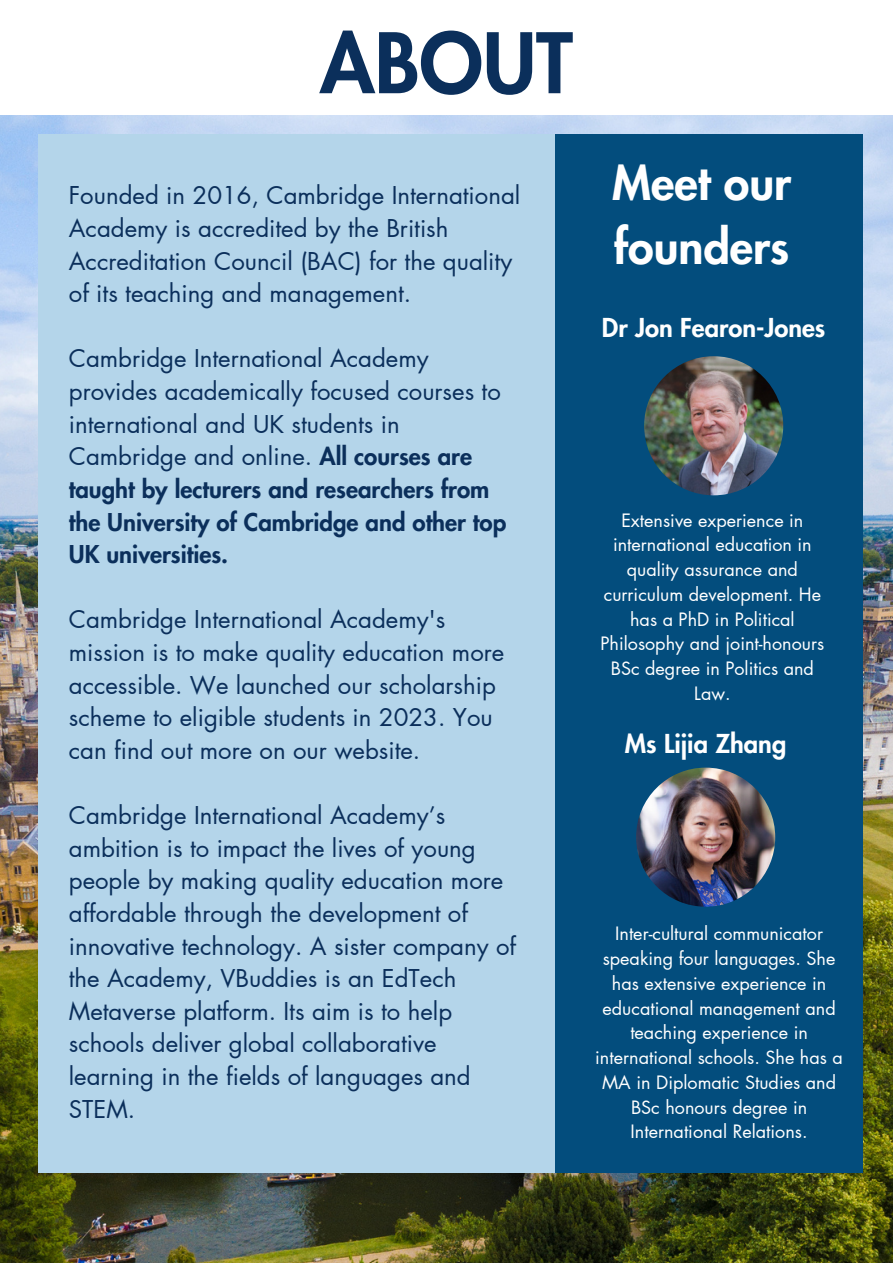
<style>
.page{position:relative;width:893px;height:1264px;background:#fff}
.page>*{position:absolute;margin:0;border:0;box-sizing:border-box;transform-origin:0 0}
.t1{font:800 81px "Futura LT Pro";color:#0b2f5b}
.t2{font:800 46.5px/64.1px "Futura LT Pro";color:#fff}
.t3{font:800 25.5px "Futura LT Pro";color:#fff}
.t4{font:24px/32.5px "Futura LT Pro";color:#0b2f5b}
.t5{font:18px/24.8px "Futura LT Pro";color:#fff;text-align:center}
.s1{font-weight:800}
</style>
<div class="page">
<img style="left:0;top:115px;width:892px;height:1147px">
<div style="left:548px;top:134px;width:314px;height:1039px;background:#034d7d"></div>
<img style="left:644px;top:356px;width:139px;height:139px;border-radius:50%">
<div style="left:38px;top:134px;width:516px;height:1039px;background:#b4d5ea"></div>
<img style="left:636px;top:767px;width:139px;height:139px;border-radius:50%">
<p class="t1" style="left:320px;top:26px;width:254px">ABOUT</p>
<p class="t4" style="left:69px;top:180px;width:453px">Founded in 2016, Cambridge International Academy is accredited by the British Accreditation Council (BAC) for the quality of its teaching and management.</p>
<p class="t4" style="left:69px;top:343px;width:439px">Cambridge International Academy provides academically focused courses to international and UK students in Cambridge and online. <span class="s1">All courses are taught by lecturers and researchers from the University of Cambridge and other top UK universities.</span></p>
<p class="t4" style="left:69px;top:604px;width:437px">Cambridge International Academy's mission is to make quality education more accessible. We launched our scholarship scheme to eligible students in 2023. You can find out more on our website.</p>
<p class="t4" style="left:69px;top:800px;width:449px">Cambridge International Academy’s ambition is to impact the lives of young people by making quality education more affordable through the development of innovative technology. A sister company of the Academy, VBuddies is an EdTech Metaverse platform. Its aim is to help schools deliver global collaborative learning in the fields of languages and STEM.</p>
<p class="t2" style="left:612px;top:153px;width:180px">Meet our founders</p>
<p class="t3" style="left:602px;top:316px;width:225px">Dr Jon Fearon-Jones</p>
<p class="t5" style="left:600px;top:508px;width:225px">Extensive experience in international education in quality assurance and curriculum development. He has a PhD in Political<br>Philosophy and joint-honours<br>BSc degree in Politics and<br>Law.</p>
<p class="t3" style="left:625px;top:731px;width:163px">Ms Lijia Zhang</p>
<p class="t5" style="left:602px;top:922px;width:234px">Inter-cultural communicator speaking four languages. She has extensive experience in</p>
<p class="t5" style="left:595px;top:996px;width:249px">educational management and teaching experience in international schools. She has a<br>MA in Diplomatic Studies and<br>BSc honours degree in<br>International Relations.</p>
</div>
